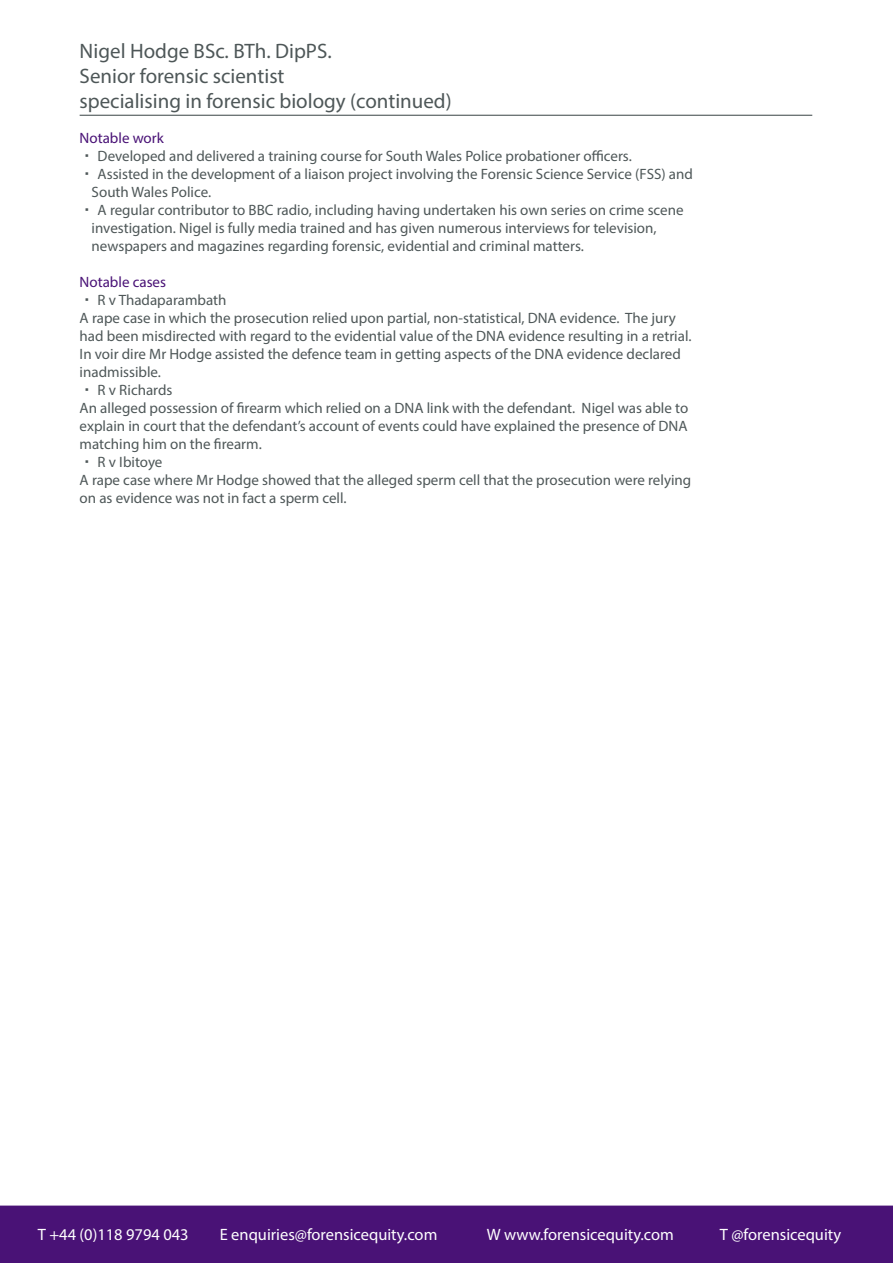
<style>
.page{position:relative;width:893px;height:1263px;background:#fff}
.page>*{position:absolute;margin:0;border:0;box-sizing:border-box;transform-origin:0 0}
.t1{font:21px "Myriad Pro";color:#4e5758}
.t2{font:16.5px "Myriad Pro";color:#fff}
.Bullets{font:15px/18px "Myriad Pro";color:#4e5758}
.Bullets-2{font:15px "Myriad Pro";color:#491276}
.s1{font-family:"MS Gothic"}
</style>
<div class="page">
<hr style="left:80px;top:115px;width:732px;height:1px;background:#4e5758">
<div style="left:1px;top:1206px;width:891px;height:56px;background:#491276"></div>
<div style="left:0;top:1205px;width:893px;height:58px;border:1px solid #491276"></div>
<p class="t1" style="left:80px;top:38px;width:254px">Nigel Hodge BSc. BTh. DipPS.</p>
<p class="t1" style="left:80px;top:63px;width:206px">Senior forensic scientist</p>
<p class="t1" style="left:80px;top:88px;width:374px">specialising in forensic biology (continued)</p>
<p class="Bullets-2" style="left:80px;top:129px;width:86px">Notable work</p>
<p class="Bullets" style="left:80px;top:147px;width:554px"><span class="s1">・</span> Developed and delivered a training course for South Wales Police probationer officers.</p>
<p class="Bullets" style="left:92px;top:165px;width:603px;text-indent:-12px"><span class="s1">・</span> Assisted in the development of a liaison project involving the Forensic Science Service (FSS) and<br>South Wales Police.</p>
<p class="Bullets" style="left:92px;top:201px;width:593px;text-indent:-12px"><span class="s1">・</span> A regular contributor to BBC radio, including having undertaken his own series on crime scene investigation. Nigel is fully media trained and has given numerous interviews for television, newspapers and magazines regarding forensic, evidential and criminal matters.</p>
<p class="Bullets-2" style="left:80px;top:273px;width:88px">Notable cases</p>
<p class="Bullets" style="left:80px;top:291px;width:148px"><span class="s1">・</span> R v Thadaparambath</p>
<p class="Bullets" style="left:80px;top:309px;width:613px">A rape case in which the prosecution relied upon partial, non-statistical, DNA evidence. The jury had been misdirected with regard to the evidential value of the DNA evidence resulting in a retrial.<br>In voir dire Mr Hodge assisted the defence team in getting aspects of the DNA evidence declared inadmissible.</p>
<p class="Bullets" style="left:80px;top:381px;width:94px"><span class="s1">・</span> R v Richards</p>
<p class="Bullets" style="left:80px;top:399px;width:610px;text-align:justify">An alleged possession of firearm which relied on a DNA link with the defendant. Nigel was able to explain in court that the defendant’s account of events could have explained the presence of DNA matching him on the firearm.</p>
<p class="Bullets" style="left:80px;top:453px;width:84px"><span class="s1">・</span> R v Ibitoye</p>
<p class="Bullets" style="left:80px;top:471px;width:613px">A rape case where Mr Hodge showed that the alleged sperm cell that the prosecution were relying on as evidence was not in fact a sperm cell.</p>
<p class="t2" style="left:38px;top:1225px;width:152px">T +44 (0)118 9794 043</p>
<p class="t2" style="left:220px;top:1225px;width:219px">E enquiries@forensicequity.com</p>
<p class="t2" style="left:487px;top:1225px;width:189px">W www.forensicequity.com</p>
<p class="t2" style="left:720px;top:1225px;width:123px">T @forensicequity</p>
</div>
